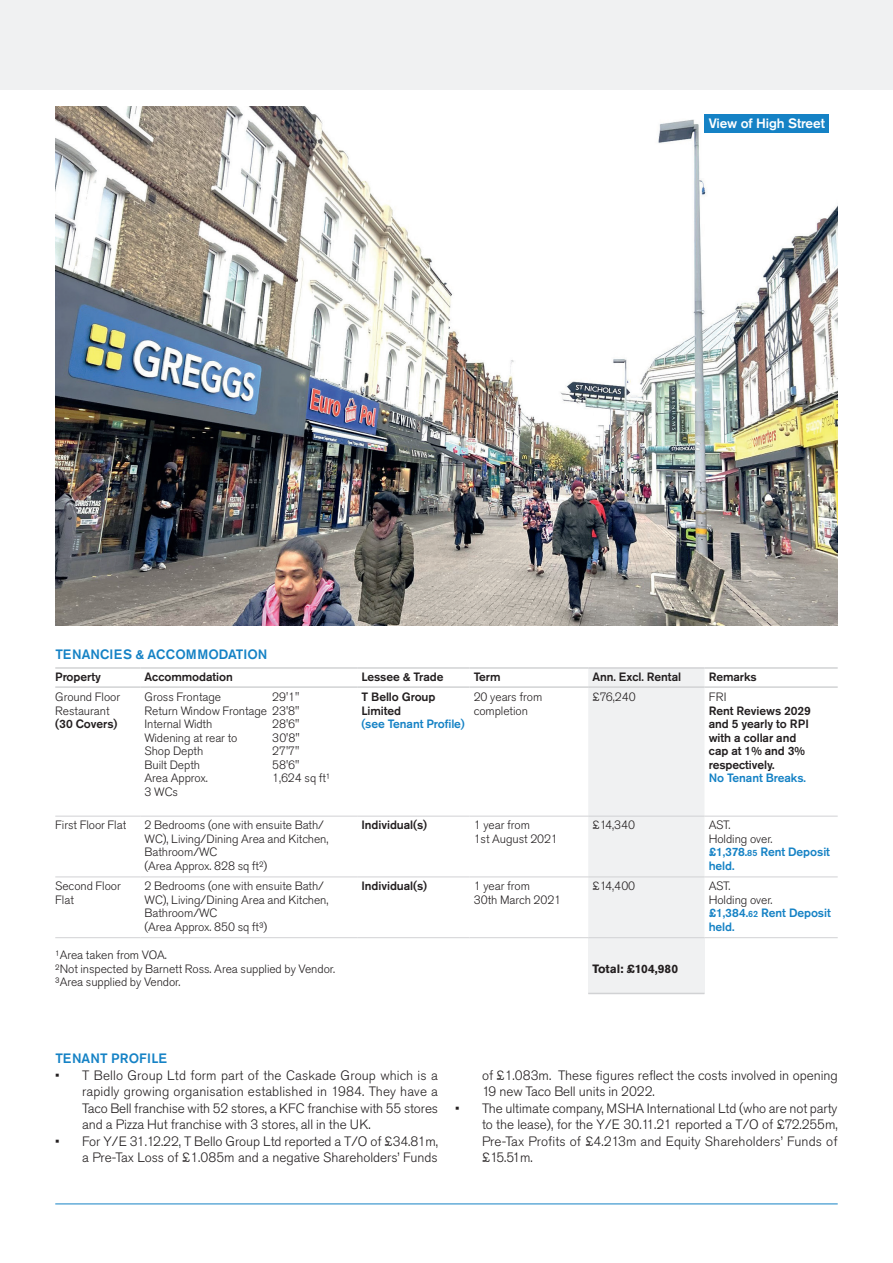
<style>
.page{position:relative;width:893px;height:1263px;background:#fff}
.page>*{position:absolute;margin:0;border:0;box-sizing:border-box;transform-origin:0 0}
.t1{font:300 13.5px/16.5px "Akzidenz Grotesk Pro";letter-spacing:-.005em;color:#231f20;text-align:justify}
.t2{font:500 13.5px "Akzidenz Grotesk Pro";letter-spacing:.005em;color:#1582c5}
.t3{font:500 13.5px "Akzidenz Grotesk Pro";letter-spacing:-.005em;color:#fff}
.t4{font:300 12px/13.5px "Akzidenz Grotesk Pro";letter-spacing:-.005em;color:#231f20}
.t5{font:500 12px/13.5px "Akzidenz Grotesk Pro";letter-spacing:-.005em;color:#231f20}
.t6{font:500 12px/13.5px "Akzidenz Grotesk Pro";letter-spacing:-.005em;color:#1582c5}
.t7{font:700 12px "Akzidenz Grotesk Pro";letter-spacing:-.005em;color:#231f20}
.s1{font-weight:300;color:#231f20}
.s2{font-size:9px}
</style>
<div class="page">
<div style="left:0;top:0;width:893px;height:89px;background:#f0f1f2"></div>
<hr style="left:55px;top:1203px;width:783px;height:1px;background:#1582c5">
<img style="left:55px;top:106px;width:783px;height:520px">
<div style="left:704px;top:115px;width:125px;height:18px;background:#1582c5"></div>
<div style="left:588px;top:669px;width:116px;height:268px;background:#f0f1f2"></div>
<div style="left:588px;top:938px;width:116px;height:55px;background:#f0f1f2"></div>
<hr style="left:55px;top:816px;width:85px;height:1px;background:#d1d2d4">
<hr style="left:140px;top:816px;width:217px;height:1px;background:#d1d2d4">
<hr style="left:357px;top:816px;width:112px;height:1px;background:#d1d2d4">
<hr style="left:469px;top:816px;width:119px;height:1px;background:#d1d2d4">
<hr style="left:588px;top:816px;width:116px;height:1px;background:#d1d2d4">
<hr style="left:704px;top:816px;width:134px;height:1px;background:#d1d2d4">
<hr style="left:55px;top:876px;width:85px;height:1px;background:#d1d2d4">
<hr style="left:140px;top:876px;width:217px;height:1px;background:#d1d2d4">
<hr style="left:357px;top:876px;width:112px;height:1px;background:#d1d2d4">
<hr style="left:469px;top:876px;width:119px;height:1px;background:#d1d2d4">
<hr style="left:588px;top:876px;width:116px;height:1px;background:#d1d2d4">
<hr style="left:704px;top:876px;width:134px;height:1px;background:#d1d2d4">
<hr style="left:140px;top:667px;width:217px;height:2px;background:#d1d2d4">
<hr style="left:357px;top:667px;width:112px;height:2px;background:#d1d2d4">
<hr style="left:140px;top:686px;width:217px;height:2px;background:#d1d2d4">
<hr style="left:357px;top:686px;width:112px;height:2px;background:#d1d2d4">
<hr style="left:55px;top:937px;width:85px;height:1px;background:#d1d2d4">
<hr style="left:140px;top:937px;width:217px;height:1px;background:#d1d2d4">
<hr style="left:357px;top:937px;width:112px;height:1px;background:#d1d2d4">
<hr style="left:469px;top:937px;width:119px;height:1px;background:#d1d2d4">
<hr style="left:55px;top:667px;width:85px;height:2px;background:#d1d2d4">
<hr style="left:469px;top:667px;width:119px;height:2px;background:#d1d2d4">
<hr style="left:588px;top:667px;width:116px;height:2px;background:#d1d2d4">
<hr style="left:704px;top:667px;width:134px;height:2px;background:#d1d2d4">
<hr style="left:55px;top:686px;width:85px;height:2px;background:#d1d2d4">
<hr style="left:469px;top:686px;width:119px;height:2px;background:#d1d2d4">
<hr style="left:588px;top:686px;width:116px;height:2px;background:#d1d2d4">
<hr style="left:704px;top:686px;width:134px;height:2px;background:#d1d2d4">
<hr style="left:588px;top:993px;width:116px;height:1px;background:#d1d2d4">
<hr style="left:588px;top:937px;width:116px;height:1px;background:#d1d2d4">
<hr style="left:704px;top:937px;width:134px;height:1px;background:#d1d2d4">
<p class="t3" style="left:709px;top:115px;width:118px">View of High Street</p>
<p class="t2" style="left:55px;top:645px;width:214px">TENANCIES &amp; ACCOMMODATION</p>
<p class="t5" style="left:55px;top:670px;width:47px">Property</p>
<p class="t5" style="left:145px;top:670px;width:90px">Accommodation</p>
<p class="t5" style="left:361px;top:670px;width:84px">Lessee &amp; Trade</p>
<p class="t5" style="left:474px;top:670px;width:28px">Term</p>
<p class="t5" style="left:592px;top:670px;width:90px">Ann. Excl. Rental</p>
<p class="t5" style="left:709px;top:670px;width:50px">Remarks</p>
<p class="t4" style="left:55px;top:690px;width:66px">Ground Floor<br>Restaurant</p>
<p class="t5" style="left:55px;top:717px;width:64px">(30 Covers)</p>
<p class="t4" style="left:145px;top:690px;width:156px;text-align:justify;text-indent:128px">29'1" Return Window Frontage 23'8" Internal Width</p>
<p class="t5" style="left:361px;top:690px;width:76px">T Bello Group<br>Limited</p>
<p class="t6" style="left:361px;top:717px;width:105px">(see Tenant Profile)</p>
<p class="t4" style="left:145px;top:690px;width:78px">Gross Frontage</p>
<p class="t4" style="left:474px;top:690px;width:70px">20 years from completion</p>
<p class="t4" style="left:592px;top:690px;width:45px">£76,240</p>
<p class="t4" style="left:709px;top:690px;width:19px">FRI</p>
<p class="t5" style="left:709px;top:703px;width:104px">Rent Reviews 2029 and 5 yearly to RPI with a collar and cap at 1% and 3% respectively.</p>
<p class="t6" style="left:709px;top:771px;width:99px">No Tenant Breaks.</p>
<p class="t4" style="left:272px;top:717px;width:29px">28'6"</p>
<p class="t4" style="left:145px;top:731px;width:94px">Widening at rear to</p>
<p class="t4" style="left:272px;top:731px;width:29px">30'8"</p>
<p class="t4" style="left:145px;top:744px;width:60px">Shop Depth</p>
<p class="t4" style="left:272px;top:744px;width:29px">27'7"</p>
<p class="t4" style="left:145px;top:758px;width:57px">Built Depth</p>
<p class="t4" style="left:272px;top:758px;width:29px">58'6"</p>
<p class="t4" style="left:145px;top:771px;width:65px">Area Approx.</p>
<p class="t4" style="left:272px;top:771px;width:60px">1,624 sq ft¹</p>
<p class="t4" style="left:145px;top:785px;width:35px">3 WCs</p>
<p class="t4" style="left:55px;top:818px;width:72px">First Floor Flat</p>
<p class="t4" style="left:145px;top:818px;width:185px">2 Bedrooms (one with ensuite Bath/<br>WC), Living/Dining Area and Kitchen,<br>Bathroom/WC<br>(Area Approx. 828 sq ft²)</p>
<p class="t5" style="left:361px;top:818px;width:67px">Individual(s)</p>
<p class="t4" style="left:474px;top:818px;width:86px">1 year from<br>1st August 2021</p>
<p class="t4" style="left:592px;top:818px;width:44px">£14,340</p>
<p class="t6" style="left:709px;top:818px;width:123px"><span class="s1">AST.<br>Holding over.<br></span>£1,378.<span class="s2">85</span> Rent Deposit held.</p>
<p class="t4" style="left:55px;top:879px;width:67px">Second Floor<br>Flat</p>
<p class="t4" style="left:145px;top:879px;width:185px">2 Bedrooms (one with ensuite Bath/<br>WC), Living/Dining Area and Kitchen,<br>Bathroom/WC<br>(Area Approx. 850 sq ft³)</p>
<p class="t5" style="left:361px;top:879px;width:67px">Individual(s)</p>
<p class="t4" style="left:474px;top:879px;width:89px">1 year from<br>30th March 2021</p>
<p class="t4" style="left:592px;top:879px;width:44px">£14,400</p>
<p class="t6" style="left:709px;top:879px;width:124px"><span class="s1">AST.<br>Holding over.<br></span>£1,384.<span class="s2">62</span> Rent Deposit held.</p>
<p class="t4" style="left:55px;top:948px;width:281px">¹Area taken from VOA.<br>²Not inspected by Barnett Ross. Area supplied by Vendor.<br>³Area supplied by Vendor.</p>
<p class="t7" style="left:592px;top:961px;width:87px">Total: £104,980</p>
<p class="t2" style="left:55px;top:1050px;width:113px">TENANT PROFILE</p>
<p class="t1" style="left:82px;top:1067px;width:357px;text-indent:-27px">• T Bello Group Ltd form part of the Caskade Group which is a rapidly growing organisation established in 1984. They have a Taco Bell franchise with 52 stores, a KFC franchise with 55 stores and a Pizza Hut franchise with 3 stores, all in the UK.</p>
<p class="t1" style="left:55px;top:1133px;width:384px;text-align:right">• For Y/E 31.12.22, T Bello Group Ltd reported a T/O of £34.81m, a Pre-Tax Loss of £1.085m and a negative Shareholders’ Funds</p>
<p class="t1" style="left:482px;top:1067px;width:357px">of £1.083m. These figures reflect the costs involved in opening<br>19 new Taco Bell units in 2022.</p>
<p class="t1" style="left:482px;top:1100px;width:357px;text-indent:-27px">• The ultimate company, MSHA International Ltd (who are not party to the lease), for the Y/E 30.11.21 reported a T/O of £72.255m, Pre-Tax Profits of £4.213m and Equity Shareholders’ Funds of £15.51m.</p>
</div>
